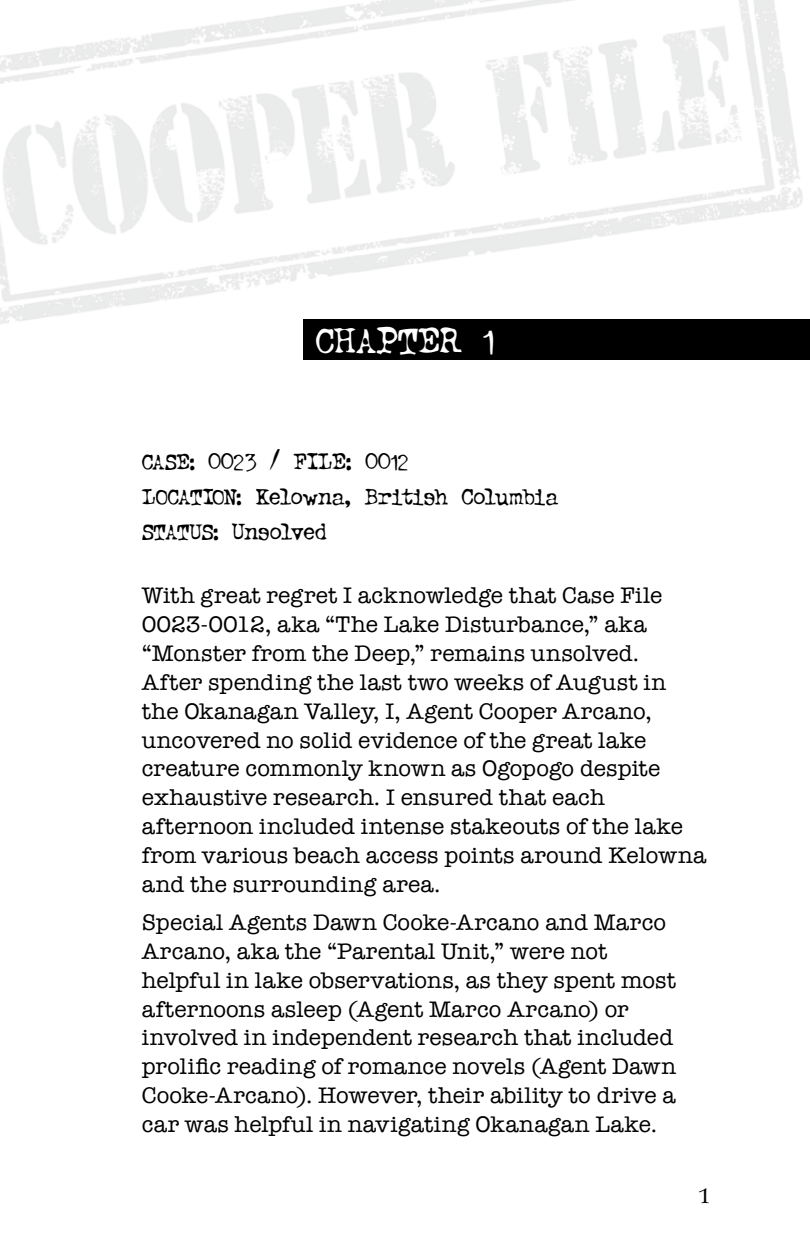
<style>
.page{position:relative;width:810px;height:1256px;background:#fff}
.page>*{position:absolute;margin:0;border:0;box-sizing:border-box;transform-origin:0 0}
.t1{font:40.5px "Typewriter Oldstyle";letter-spacing:-.005em;color:#fff}
.t2{font:25.88px/34.9px "Typewriter Oldstyle";letter-spacing:.005em;color:#000}
.t3{font:23.18px/28.8px "American Typewriter";letter-spacing:.01em;color:#000}
.t4{font:20.25px "Wilke LT Std";color:#000}
.s1{font-size:24.75px}
</style>
<div class="page">
<img style="left:0;top:0;width:803px;height:360px">
<div style="left:304px;top:319px;width:506px;height:41px;background:#000"></div>
<h1 class="t1" style="left:315px;top:318px;width:181px">CHAPTER 1</h1>
<p class="t2" style="left:142px;top:444px;width:418px"><span class="s1">CASE:</span> 0023 / FILE: 0012<br><span class="s1">LOCATION:</span> Kelowna, British Columbia<br><span class="s1">STATUS:</span> Unsolved</p>
<p class="t3" style="left:142px;top:580px;width:566px">With great regret I acknowledge that Case File 0023-0012, aka “The Lake Disturbance,” aka “Monster from the Deep,” remains unsolved.<br>After spending the last two weeks of August in the Okanagan Valley, I, Agent Cooper Arcano, uncovered no solid evidence of the great lake creature commonly known as Ogopogo despite exhaustive research. I ensured that each afternoon included intense stakeouts of the lake from various beach access points around Kelowna and the surrounding area.</p>
<p class="t3" style="left:142px;top:907px;width:536px">Special Agents Dawn Cooke-Arcano and Marco Arcano, aka the “Parental Unit,” were not helpful in lake observations, as they spent most afternoons asleep (Agent Marco Arcano) or involved in independent research that included prolific reading of romance novels (Agent Dawn Cooke-Arcano). However, their ability to drive a car was helpful in navigating Okanagan Lake.</p>
<p class="t4" style="left:698px;top:1183px;width:13px">1</p>
</div>
